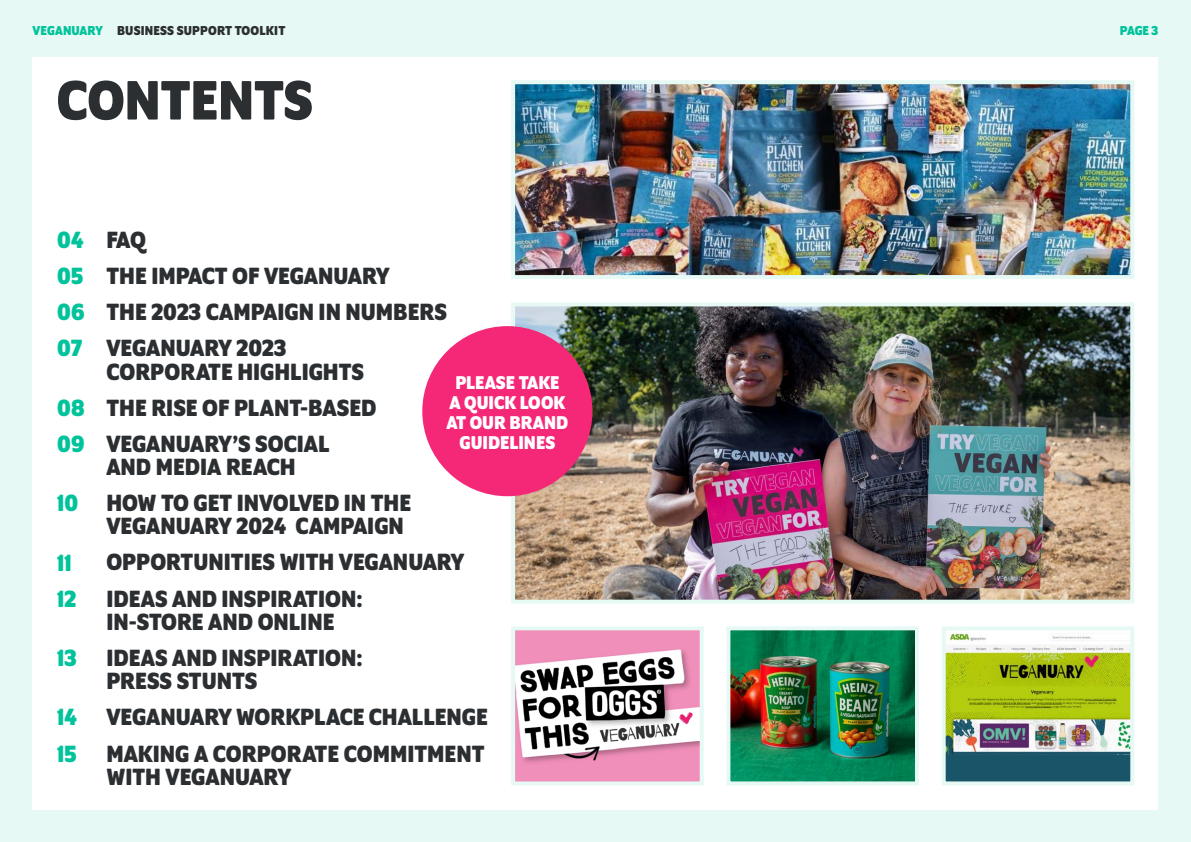
<style>
.page{position:relative;width:1191px;height:842px;background:#e6f9f5}
.page>*{position:absolute;margin:0;border:0;box-sizing:border-box;transform-origin:0 0}
.t1{font:700 60px "Program OT";letter-spacing:-.005em;color:#2c2f32}
.t2{font:700 25.4px/36.2px "Program OT";color:#2c2f32}
.t3{font:700 25.4px/36.2px "Program OT";color:#00c39b}
.t4{font:700 20px/20px "Program OT";color:#fff;text-align:center}
.t5{font:700 14px "Program OT";letter-spacing:.01em;color:#2c2f32}
.t6{font:700 14px "Program OT";color:#00c39b}
.s1{color:#00c39b}
</style>
<div class="page">
<div style="left:33px;top:57px;width:1125px;height:752px;background:#fff"></div>
<img style="left:509px;top:302px;width:625px;height:302px">
<img style="left:511px;top:80px;width:623px;height:199px">
<img style="left:942px;top:626px;width:192px;height:160px">
<img style="left:726px;top:626px;width:193px;height:160px">
<svg style="left:511px;top:626px;width:193px;height:160px"></svg>
<div style="left:422px;top:326px;width:170px;height:170px;background:#f52878;border-radius:50%"></div>
<p class="t5" style="left:33px;top:22px;width:254px"><span class="s1">VEGANUARY</span> BUSINESS SUPPORT TOOLKIT</p>
<p class="t6" style="left:1120px;top:22px;width:40px">PAGE 3</p>
<h1 class="t1" style="left:57px;top:66px;width:258px">CONTENTS</h1>
<p class="t3" style="left:57px;top:221px;width:29px;text-align:justify">04<br>05<br>06<br>07</p>
<p class="t3" style="left:57px;top:389px;width:29px">08<br>09</p>
<p class="t3" style="left:57px;top:484px;width:23px">10</p>
<p class="t3" style="left:57px;top:544px;width:21px">11<br>12</p>
<p class="t3" style="left:57px;top:639px;width:21px">13</p>
<p class="t3" style="left:57px;top:699px;width:22px">14<br>15</p>
<p class="t2" style="left:106px;top:221px;width:342px">FAQ<br>THE IMPACT OF VEGANUARY<br>THE 2023 CAMPAIGN IN NUMBERS<br>VEGANUARY 2023</p>
<p class="t2" style="left:106px;top:353px;width:272px">CORPORATE HIGHLIGHTS<br>THE RISE OF PLANT-BASED<br>VEGANUARY’S SOCIAL</p>
<p class="t2" style="left:106px;top:448px;width:306px">AND MEDIA REACH<br>HOW TO GET INVOLVED IN THE</p>
<p class="t2" style="left:106px;top:508px;width:359px">VEGANUARY 2024 CAMPAIGN<br>OPPORTUNITIES WITH VEGANUARY<br>IDEAS AND INSPIRATION:</p>
<p class="t2" style="left:106px;top:603px;width:258px">IN-STORE AND ONLINE<br>IDEAS AND INSPIRATION:</p>
<p class="t2" style="left:106px;top:662px;width:383px">PRESS STUNTS<br>VEGANUARY WORKPLACE CHALLENGE<br>MAKING A CORPORATE COMMITMENT</p>
<p class="t2" style="left:106px;top:758px;width:186px">WITH VEGANUARY</p>
<p class="t4" style="left:446px;top:372px;width:123px">PLEASE TAKE<br>A QUICK LOOK<br>AT OUR BRAND<br>GUIDELINES</p>
</div>
